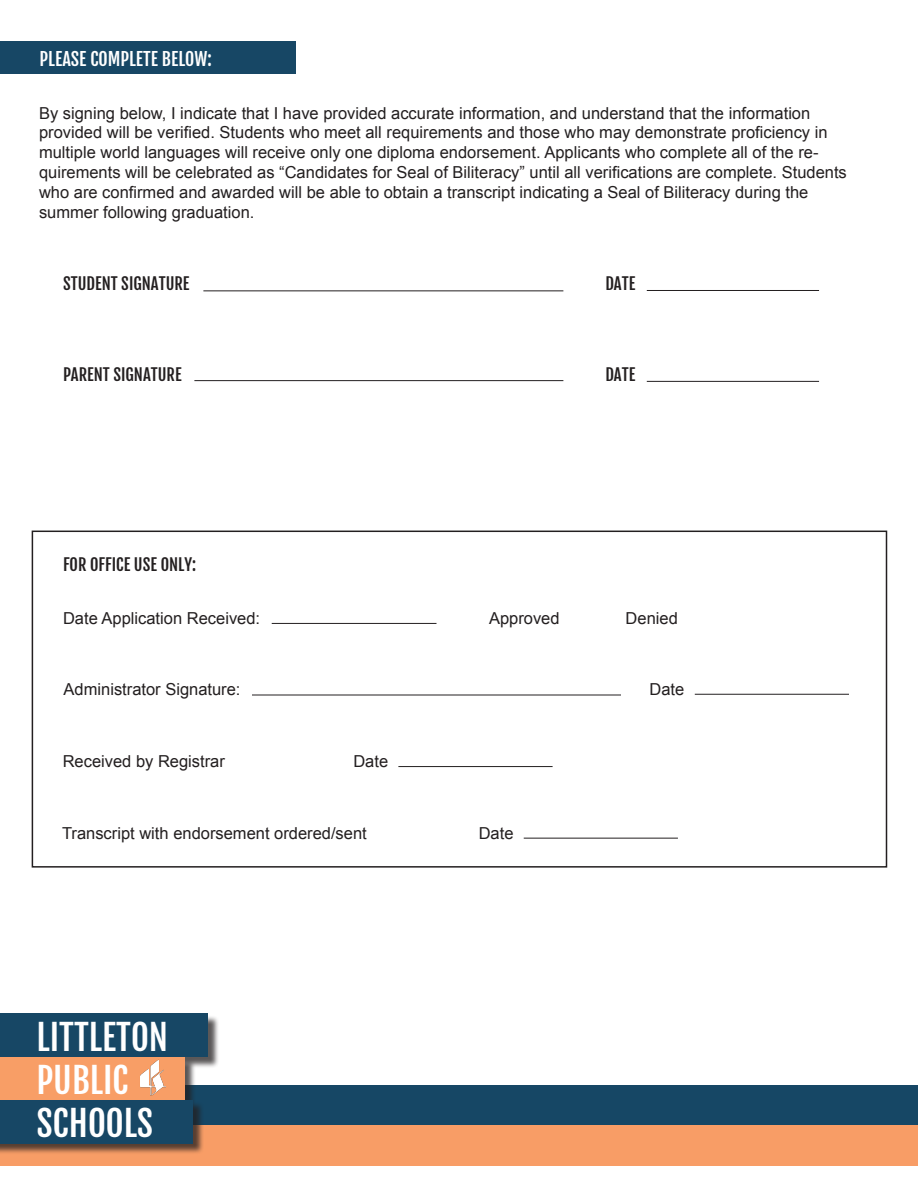
<style>
.page{position:relative;width:918px;height:1188px;background:#fff}
.page>*{position:absolute;margin:0;border:0;box-sizing:border-box;transform-origin:0 0}
.Body{font:34.95px "Fjalla One";color:#fff}
.t1{font:18px "Fjalla One";color:#fff}
.t2{font:16.5px/19.8px "Arial";color:#231f20}
.t3{font:16.5px "Fjalla One";color:#231f20}
</style>
<div class="page">
<div style="left:32px;top:531px;width:855px;height:337px;border:2px solid #231f20"></div>
<div style="left:0;top:1085px;width:918px;height:40px;background:#164765"></div>
<div style="left:0;top:1125px;width:918px;height:41px;background:#f89d66"></div>
<div style="left:0;top:41px;width:295px;height:33px;background:#174765"></div>
<hr style="left:203px;top:290px;width:360px;height:1px;background:#231f20">
<hr style="left:194px;top:380px;width:369px;height:1px;background:#231f20">
<hr style="left:252px;top:695px;width:369px;height:1px;background:#231f20">
<hr style="left:647px;top:290px;width:172px;height:1px;background:#231f20">
<hr style="left:272px;top:623px;width:165px;height:1px;background:#231f20">
<hr style="left:695px;top:694px;width:154px;height:1px;background:#231f20">
<hr style="left:398px;top:766px;width:155px;height:1px;background:#231f20">
<hr style="left:524px;top:838px;width:154px;height:1px;background:#231f20">
<hr style="left:647px;top:381px;width:172px;height:1px;background:#231f20">
<div style="left:0;top:1015px;width:219px;height:53px;background:#231f20;opacity:.75"></div>
<div style="left:0;top:1014px;width:208px;height:43px;background:#174765"></div>
<div style="left:0;top:1058px;width:196px;height:54px;background:#231f20;opacity:.75"></div>
<div style="left:0;top:1057px;width:185px;height:43px;background:#f89e66"></div>
<div style="left:0;top:1101px;width:204px;height:54px;background:#231f20;opacity:.75"></div>
<div style="left:0;top:1100px;width:192px;height:43px;background:#174765"></div>
<img style="left:140px;top:1059px;width:26px;height:37px">
<p class="t1" style="left:40px;top:47px;width:174px">PLEASE COMPLETE BELOW:</p>
<p class="t2" style="left:39px;top:103px;width:809px">By signing below, I indicate that I have provided accurate information, and understand that the information provided will be verified. Students who meet all requirements and those who may demonstrate proficiency in multiple world languages will receive only one diploma endorsement. Applicants who complete all of the re&shy;quirements will be celebrated as “Candidates for Seal of Biliteracy” until all verifications are complete. Students who are confirmed and awarded will be able to obtain a transcript indicating a Seal of Biliteracy during the summer following graduation.</p>
<p class="t3" style="left:63px;top:273px;width:128px">STUDENT SIGNATURE</p>
<p class="t3" style="left:63px;top:364px;width:120px">PARENT SIGNATURE</p>
<p class="t3" style="left:63px;top:554px;width:135px">FOR OFFICE USE ONLY:</p>
<p class="t3" style="left:605px;top:273px;width:31px">DATE</p>
<p class="t3" style="left:605px;top:364px;width:31px">DATE</p>
<p class="t2" style="left:63px;top:608px;width:199px">Date Application Received:</p>
<p class="t2" style="left:489px;top:608px;width:72px">Approved</p>
<p class="t2" style="left:626px;top:608px;width:54px">Denied</p>
<p class="t2" style="left:64px;top:680px;width:178px">Administrator Signature:</p>
<p class="t2" style="left:650px;top:680px;width:36px">Date</p>
<p class="t2" style="left:63px;top:751px;width:164px">Received by Registrar</p>
<p class="t2" style="left:353px;top:751px;width:36px">Date</p>
<p class="t2" style="left:62px;top:823px;width:306px">Transcript with endorsement ordered/sent</p>
<p class="t2" style="left:479px;top:823px;width:36px">Date</p>
<p class="Body" style="left:37px;top:1015px;width:133px">LITTLETON</p>
<p class="Body" style="left:37px;top:1059px;width:94px">PUBLIC</p>
<p class="Body" style="left:37px;top:1102px;width:118px">SCHOOLS</p>
</div>
